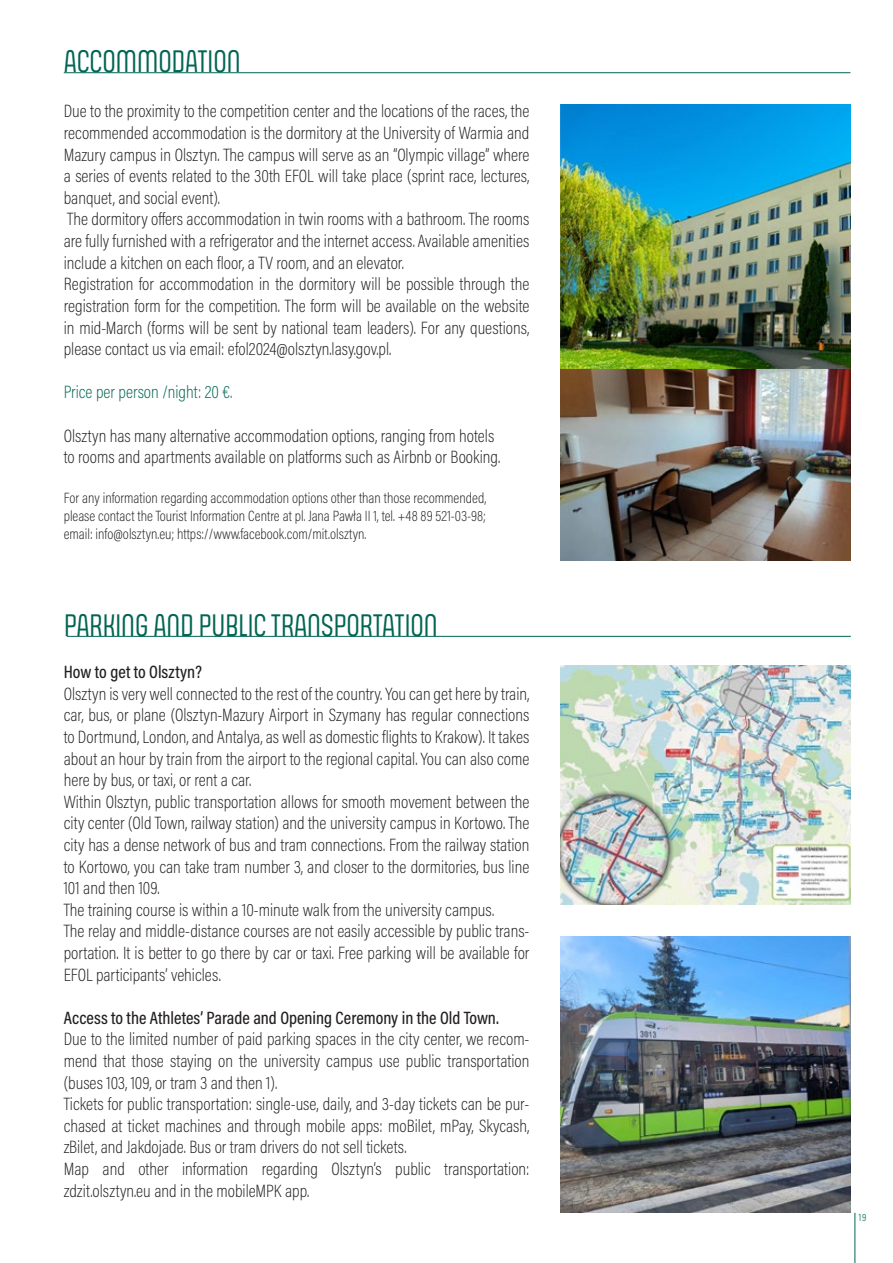
<style>
.page{position:relative;width:893px;height:1263px;background:#fff}
.page>*{position:absolute;margin:0;border:0;box-sizing:border-box;transform-origin:0 0}
.t1{font:30px "Gala";color:#006553}
.t2{font:200 18px/21.6px "Acumin Pro Cond";color:#231f20}
.t3{font:500 18px "Acumin Pro Cond";color:#231f20}
.t4{font:200 18px "Acumin Pro Cond";color:#006553}
.t5{font:200 15px/18px "Acumin Pro Cond";color:#231f20;text-align:justify}
.t6{font:300 10.5px "Acumin Pro Cond";color:#006553}
</style>
<div class="page">
<hr style="left:855px;top:1213px;width:1px;height:50px;background:#006553">
<hr style="left:64px;top:72px;width:786px;height:1px;background:#006553">
<hr style="left:67px;top:636px;width:784px;height:1px;background:#006553">
<img style="left:560px;top:104px;width:290px;height:456px">
<img style="left:561px;top:665px;width:289px;height:240px">
<img style="left:560px;top:937px;width:290px;height:276px">
<h1 class="t1" style="left:64px;top:43px;width:178px">ACCOMMODATION</h1>
<p class="t2" style="left:64px;top:100px;width:467px">Due to the proximity to the competition center and the locations of the races, the recommended accommodation is the dormitory at the University of Warmia and Mazury campus in Olsztyn. The campus will serve as an “Olympic village” where a series of events related to the 30th EFOL will take place (sprint race, lectures, banquet, and social event).<br>The dormitory offers accommodation in twin rooms with a bathroom. The rooms are fully furnished with a refrigerator and the internet access. Available amenities include a kitchen on each floor, a TV room, and an elevator.<br>Registration for accommodation in the dormitory will be possible through the registration form for the competition. The form will be available on the website in mid-March (forms will be sent by national team leaders). For any questions, please contact us via email: efol2024@olsztyn.lasy.gov.pl.</p>
<p class="t4" style="left:64px;top:381px;width:170px">Price per person /night: 20 €.</p>
<p class="t2" style="left:64px;top:424px;width:438px">Olsztyn has many alternative accommodation options, ranging from hotels to rooms and apartments available on platforms such as Airbnb or Booking.</p>
<p class="t5" style="left:64px;top:488px;width:424px">For any information regarding accommodation options other than those recommended, please contact the Tourist Information Centre at pl. Jana Pawła II 1, tel. +48 89 521-03-98; email: info@olsztyn.eu; https://www.facebook.com/mit.olsztyn.</p>
<h1 class="t1" style="left:64px;top:606px;width:375px">PARKING AND PUBLIC TRANSPORTATION</h1>
<p class="t3" style="left:64px;top:660px;width:140px">How to get to Olsztyn?</p>
<p class="t2" style="left:64px;top:682px;width:467px">Olsztyn is very well connected to the rest of the country. You can get here by train, car, bus, or plane (Olsztyn-Mazury Airport in Szymany has regular connections to Dortmund, London, and Antalya, as well as domestic flights to Krakow). It takes about an hour by train from the airport to the regional capital. You can also come here by bus, or taxi, or rent a car.<br>Within Olsztyn, public transportation allows for smooth movement between the city center (Old Town, railway station) and the university campus in Kortowo. The city has a dense network of bus and tram connections. From the railway station to Kortowo, you can take tram number 3, and closer to the dormitories, bus line 101 and then 109.<br>The training course is within a 10-minute walk from the university campus.<br>The relay and middle-distance courses are not easily accessible by public trans&shy;portation. It is better to go there by car or taxi. Free parking will be available for EFOL participants’ vehicles.</p>
<p class="t3" style="left:64px;top:1006px;width:437px">Access to the Athletes’ Parade and Opening Ceremony in the Old Town.</p>
<p class="t2" style="left:64px;top:1028px;width:467px">Due to the limited number of paid parking spaces in the city center, we recom&shy;mend that those staying on the university campus use public transportation (buses 103, 109, or tram 3 and then 1).<br>Tickets for public transportation: single-use, daily, and 3-day tickets can be pur&shy;chased at ticket machines and through mobile apps: moBilet, mPay, Skycash, zBilet, and Jakdojade. Bus or tram drivers do not sell tickets.<br>Map and other information regarding Olsztyn’s public transportation: zdzit.olsztyn.eu and in the mobileMPK app.</p>
<p class="t6" style="left:859px;top:1210px;width:9px">19</p>
</div>
